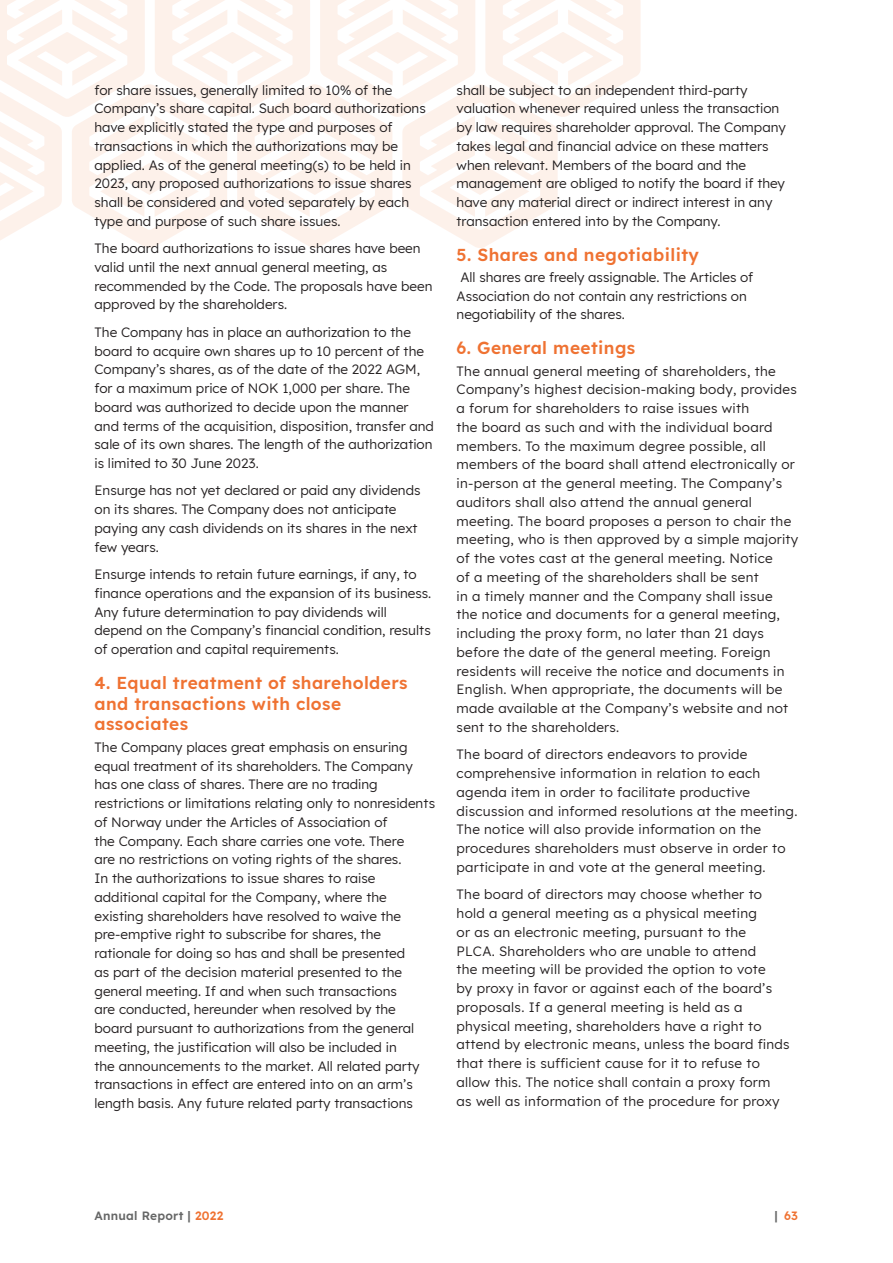
<style>
.page{position:relative;width:893px;height:1263px;background:#fff}
.page>*{position:absolute;margin:0;border:0;box-sizing:border-box;transform-origin:0 0}
.header_2{font:600 17.25px/20.7px "Lexend";letter-spacing:.025em;color:#ef7232}
.body{font:13.5px/18.8px "Lexend";color:#231f20}
.body-2{font:13.5px/18.8px "Lexend";letter-spacing:.02em;color:#231f20}
.t1{font:600 12px "Lexend";letter-spacing:.02em;color:#656666}
.t2{font:600 12px "Lexend";color:#ef7232}
.s1{color:#ef7232}
.s2{color:#656666}
</style>
<div class="page">
<svg style="left:0;top:0;width:641px;height:248px;fill:#fdf5f1"></svg>
<p class="body" style="left:94px;top:79px;width:333px">for share issues, generally limited to 10% of the Company’s share capital. Such board authorizations have explicitly stated the type and purposes of transactions in which the authorizations may be applied. As of the general meeting(s) to be held in 2023, any proposed authorizations to issue shares shall be considered and voted separately by each type and purpose of such share issues.</p>
<p class="body" style="left:94px;top:238px;width:339px">The board authorizations to issue shares have been valid until the next annual general meeting, as recommended by the Code. The proposals have been approved by the shareholders.</p>
<p class="body" style="left:94px;top:322px;width:341px">The Company has in place an authorization to the board to acquire own shares up to 10 percent of the Company’s shares, as of the date of the 2022 AGM, for a maximum price of NOK 1,000 per share. The board was authorized to decide upon the manner and terms of the acquisition, disposition, transfer and sale of its own shares. The length of the authorization is limited to 30 June 2023.</p>
<p class="body" style="left:94px;top:480px;width:328px">Ensurge has not yet declared or paid any dividends on its shares. The Company does not anticipate paying any cash dividends on its shares in the next few years.</p>
<p class="body" style="left:94px;top:564px;width:338px">Ensurge intends to retain future earnings, if any, to finance operations and the expansion of its business.<br>Any future determination to pay dividends will depend on the Company’s financial condition, results of operation and capital requirements.</p>
<p class="header_2" style="left:94px;top:671px;width:315px">4. Equal treatment of shareholders and transactions with close associates</p>
<p class="body" style="left:94px;top:737px;width:342px">The Company places great emphasis on ensuring equal treatment of its shareholders. The Company has one class of shares. There are no trading restrictions or limitations relating only to nonresidents of Norway under the Articles of Association of<br>the Company. Each share carries one vote. There<br>are no restrictions on voting rights of the shares.<br>In the authorizations to issue shares to raise additional capital for the Company, where the existing shareholders have resolved to waive the pre-emptive right to subscribe for shares, the rationale for doing so has and shall be presented<br>as part of the decision material presented to the general meeting. If and when such transactions<br>are conducted, hereunder when resolved by the board pursuant to authorizations from the general meeting, the justification will also be included in<br>the announcements to the market. All related party transactions in effect are entered into on an arm’s length basis. Any future related party transactions</p>
<p class="body" style="left:457px;top:79px;width:331px">shall be subject to an independent third-party valuation whenever required unless the transaction by law requires shareholder approval. The Company takes legal and financial advice on these matters when relevant. Members of the board and the management are obliged to notify the board if they have any material direct or indirect interest in any transaction entered into by the Company.</p>
<p class="header_2" style="left:457px;top:243px;width:244px">5. Shares and negotiability</p>
<p class="body" style="left:457px;top:267px;width:298px">All shares are freely assignable. The Articles of<br>Association do not contain any restrictions on negotiability of the shares.</p>
<p class="header_2" style="left:457px;top:337px;width:180px">6. General meetings</p>
<p class="body-2" style="left:457px;top:361px;width:343px">The annual general meeting of shareholders, the Company’s highest decision-making body, provides a forum for shareholders to raise issues with<br>the board as such and with the individual board members. To the maximum degree possible, all members of the board shall attend electronically or in-person at the general meeting. The Company’s auditors shall also attend the annual general meeting. The board proposes a person to chair the meeting, who is then approved by a simple majority of the votes cast at the general meeting. Notice<br>of a meeting of the shareholders shall be sent<br>in a timely manner and the Company shall issue<br>the notice and documents for a general meeting, including the proxy form, no later than 21 days before the date of the general meeting. Foreign residents will receive the notice and documents in English. When appropriate, the documents will be made available at the Company’s website and not sent to the shareholders.</p>
<p class="body-2" style="left:457px;top:744px;width:342px">The board of directors endeavors to provide comprehensive information in relation to each agenda item in order to facilitate productive discussion and informed resolutions at the meeting.<br>The notice will also provide information on the procedures shareholders must observe in order to participate in and vote at the general meeting.</p>
<p class="body-2" style="left:457px;top:884px;width:334px">The board of directors may choose whether to hold a general meeting as a physical meeting<br>or as an electronic meeting, pursuant to the<br>PLCA. Shareholders who are unable to attend<br>the meeting will be provided the option to vote<br>by proxy in favor or against each of the board’s proposals. If a general meeting is held as a physical meeting, shareholders have a right to attend by electronic means, unless the board finds that there is sufficient cause for it to refuse to allow this. The notice shall contain a proxy form<br>as well as information of the procedure for proxy</p>
<p class="t1" style="left:94px;top:1206px;width:130px">Annual Report | <span class="s1">2022</span></p>
<p class="t2" style="left:774px;top:1206px;width:25px"><span class="s2">|</span> 63</p>
</div>
